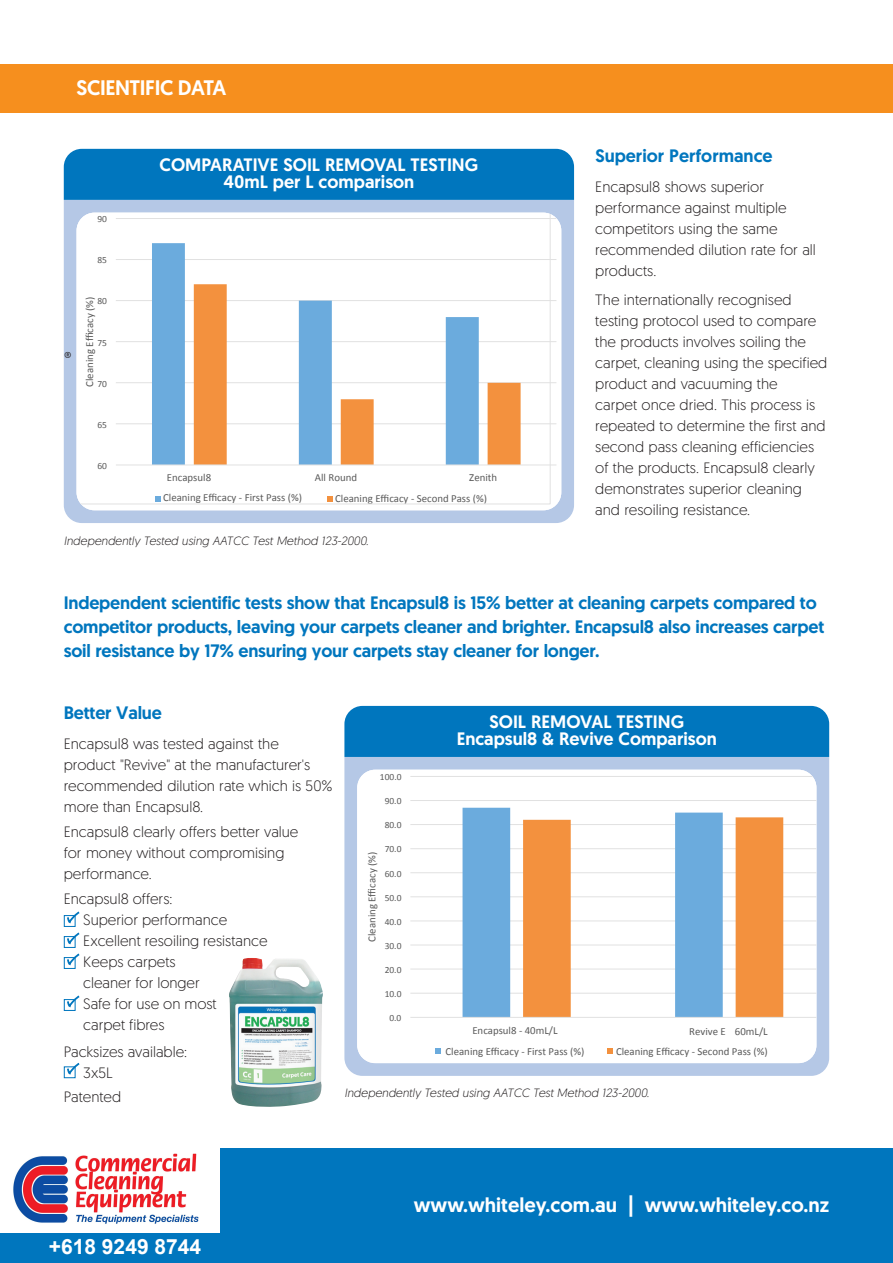
<style>
.page{position:relative;width:893px;height:1263px;background:#fff}
.page>*{position:absolute;margin:0;border:0;box-sizing:border-box;transform-origin:0 0}
.t1{font:500 21px "Geomanist";letter-spacing:-.02em;color:#fff}
.t2{font:700 21px "Arial";color:#fff}
.t3{font:500 20.25px "Geomanist";color:#fff}
.t4{font:500 18px/24px "Geomanist";letter-spacing:-.01em;color:#0076be}
.t5{font:500 18px/17.5px "Geomanist";color:#fff;text-align:center}
.t6{font:300 15px/21px "Geomanist";color:#231f20}
.t7{font:italic 300 12px "Geomanist";color:#231f20}
.t8{font:10.8px/20.2px "Calibri";color:#595959}
.t9{font:9.45px "Calibri";color:#595959}
</style>
<div class="page">
<div style="left:0;top:64px;width:893px;height:49px;background:#f68f1e"></div>
<div style="left:64px;top:915px;width:12px;height:12px;border:1px solid #0076be"></div>
<svg style="left:66px;top:911px;width:14px;height:13px"></svg>
<div style="left:64px;top:936px;width:12px;height:12px;border:1px solid #0076be"></div>
<svg style="left:66px;top:932px;width:14px;height:13px"></svg>
<div style="left:64px;top:957px;width:12px;height:12px;border:1px solid #0076be"></div>
<svg style="left:66px;top:953px;width:14px;height:13px"></svg>
<div style="left:64px;top:999px;width:12px;height:12px;border:1px solid #0076be"></div>
<svg style="left:66px;top:995px;width:14px;height:13px"></svg>
<div style="left:64px;top:1066px;width:12px;height:12px;border:1px solid #0076be"></div>
<svg style="left:66px;top:1062px;width:14px;height:14px"></svg>
<svg style="left:64px;top:200px;width:510px;height:323px;background:#b8cae7"></svg>
<div style="left:64px;top:149px;width:510px;height:51px;background:#0076be"></div>
<svg style="left:77px;top:213px;width:484px;height:297px"></svg>
<hr style="left:116px;top:423px;width:440px;height:1px;background:#e1e1e1">
<hr style="left:116px;top:382px;width:440px;height:1px;background:#e1e1e1">
<hr style="left:116px;top:341px;width:440px;height:1px;background:#e1e1e1">
<hr style="left:116px;top:300px;width:440px;height:1px;background:#e1e1e1">
<hr style="left:116px;top:259px;width:440px;height:1px;background:#e1e1e1">
<hr style="left:116px;top:218px;width:440px;height:1px;background:#e1e1e1">
<hr style="left:116px;top:465px;width:440px;height:1px;background:#e1e1e1">
<svg style="left:77px;top:213px;width:474px;height:291px"></svg>
<svg style="left:344px;top:757px;width:485px;height:319px;background:#b8cae6"></svg>
<div style="left:344px;top:706px;width:485px;height:51px;background:#0076be"></div>
<svg style="left:357px;top:770px;width:459px;height:293px"></svg>
<img style="left:229px;top:958px;width:94px;height:149px">
<div style="left:0;top:1148px;width:893px;height:115px;background:#0076be"></div>
<img style="left:1px;top:1148px;width:218px;height:84px">
<h1 class="t1" style="left:77px;top:74px;width:151px">SCIENTIFIC DATA</h1>
<p class="t6" style="left:64px;top:346px;width:8px">®</p>
<p class="t9" style="left:98px;top:213px;width:11px">90</p>
<p class="t9" style="left:98px;top:254px;width:11px">85</p>
<p class="t8" style="left:79px;top:387px;width:92px;rotate:-90deg">Cleaning Efficacy (%)</p>
<p class="t9" style="left:98px;top:295px;width:11px">80</p>
<p class="t9" style="left:98px;top:336px;width:11px">75</p>
<p class="t9" style="left:98px;top:377px;width:11px">70</p>
<p class="t9" style="left:98px;top:419px;width:11px">65</p>
<p class="t9" style="left:98px;top:460px;width:11px">60</p>
<p class="t5" style="left:160px;top:156px;width:320px">COMPARATIVE SOIL REMOVAL TESTING<br>40mL per L comparison</p>
<p class="t8" style="left:163px;top:467px;width:140px;text-indent:4px">Encapsul8<br>Cleaning Efficacy - First Pass (%)</p>
<p class="t8" style="left:315px;top:467px;width:44px">All Round</p>
<p class="t8" style="left:469px;top:467px;width:29px">Zenith</p>
<p class="t8" style="left:335px;top:488px;width:153px">Cleaning Efficacy - Second Pass (%)</p>
<p class="t7" style="left:64px;top:533px;width:306px">Independently Tested using AATCC Test Method 123-2000.</p>
<p class="t4" style="left:595px;top:144px;width:179px">Superior Performance</p>
<p class="t6" style="left:595px;top:176px;width:222px">Encapsul8 shows superior performance against multiple competitors using the same recommended dilution rate for all products.</p>
<p class="t6" style="left:595px;top:289px;width:234px">The internationally recognised testing protocol used to compare the products involves soiling the carpet, cleaning using the specified product and vacuuming the<br>carpet once dried. This process is repeated to determine the first and second pass cleaning efficiencies of the products. Encapsul8 clearly demonstrates superior cleaning and resoiling resistance.</p>
<p class="t4" style="left:64px;top:590px;width:762px">Independent scientific tests show that Encapsul8 is 15% better at cleaning carpets compared to competitor products, leaving your carpets cleaner and brighter. Encapsul8 also increases carpet soil resistance by 17% ensuring your carpets stay cleaner for longer.</p>
<p class="t4" style="left:64px;top:701px;width:100px">Better Value</p>
<p class="t6" style="left:64px;top:733px;width:270px">Encapsul8 was tested against the product "Revive" at the manufacturer's recommended dilution rate which is 50% more than Encapsul8.</p>
<p class="t6" style="left:64px;top:821px;width:236px">Encapsul8 clearly offers better value for money without compromising performance.</p>
<p class="t6" style="left:83px;top:888px;width:186px;text-indent:-19px">Encapsul8 offers:<br>Superior performance<br>Excellent resoiling resistance<br>Keeps carpets<br>cleaner for longer<br>Safe for use on most<br>carpet fibres</p>
<p class="t6" style="left:83px;top:1041px;width:105px;text-indent:-19px">Packsizes available:<br>3x5L</p>
<p class="t6" style="left:64px;top:1086px;width:59px">Patented</p>
<p class="t9" style="left:380px;top:771px;width:23px">100.0</p>
<p class="t9" style="left:385px;top:795px;width:18px">90.0</p>
<p class="t9" style="left:385px;top:819px;width:18px">80.0</p>
<p class="t9" style="left:385px;top:843px;width:18px">70.0</p>
<p class="t8" style="left:362px;top:942px;width:92px;rotate:-90deg">Cleaning Efficacy (%)</p>
<p class="t9" style="left:385px;top:867px;width:18px">60.0</p>
<p class="t9" style="left:385px;top:891px;width:18px">50.0</p>
<p class="t9" style="left:385px;top:916px;width:18px">40.0</p>
<p class="t9" style="left:385px;top:940px;width:18px">30.0</p>
<p class="t9" style="left:385px;top:964px;width:18px">20.0</p>
<p class="t9" style="left:385px;top:988px;width:18px">10.0</p>
<p class="t9" style="left:389px;top:1012px;width:13px">0.0</p>
<p class="t5" style="left:457px;top:713px;width:262px">SOIL REMOVAL TESTING<br>Encapsul8 &amp; Revive Comparison</p>
<p class="t8" style="left:446px;top:1020px;width:140px;text-align:center">Encapsul8 - 40mL/L<br>Cleaning Efficacy - First Pass (%)</p>
<p class="t8" style="left:616px;top:1021px;width:153px;text-align:right">Revive E 60mL/L<br>Cleaning Efficacy - Second Pass (%)</p>
<p class="t7" style="left:344px;top:1085px;width:306px">Independently Tested using AATCC Test Method 123-2000.</p>
<h1 class="t2" style="left:49px;top:1232px;width:154px">+618 9249 8744</h1>
<h2 class="t3" style="left:414px;top:1192px;width:417px">www.whiteley.com.au | www.whiteley.co.nz</h2>
</div>
